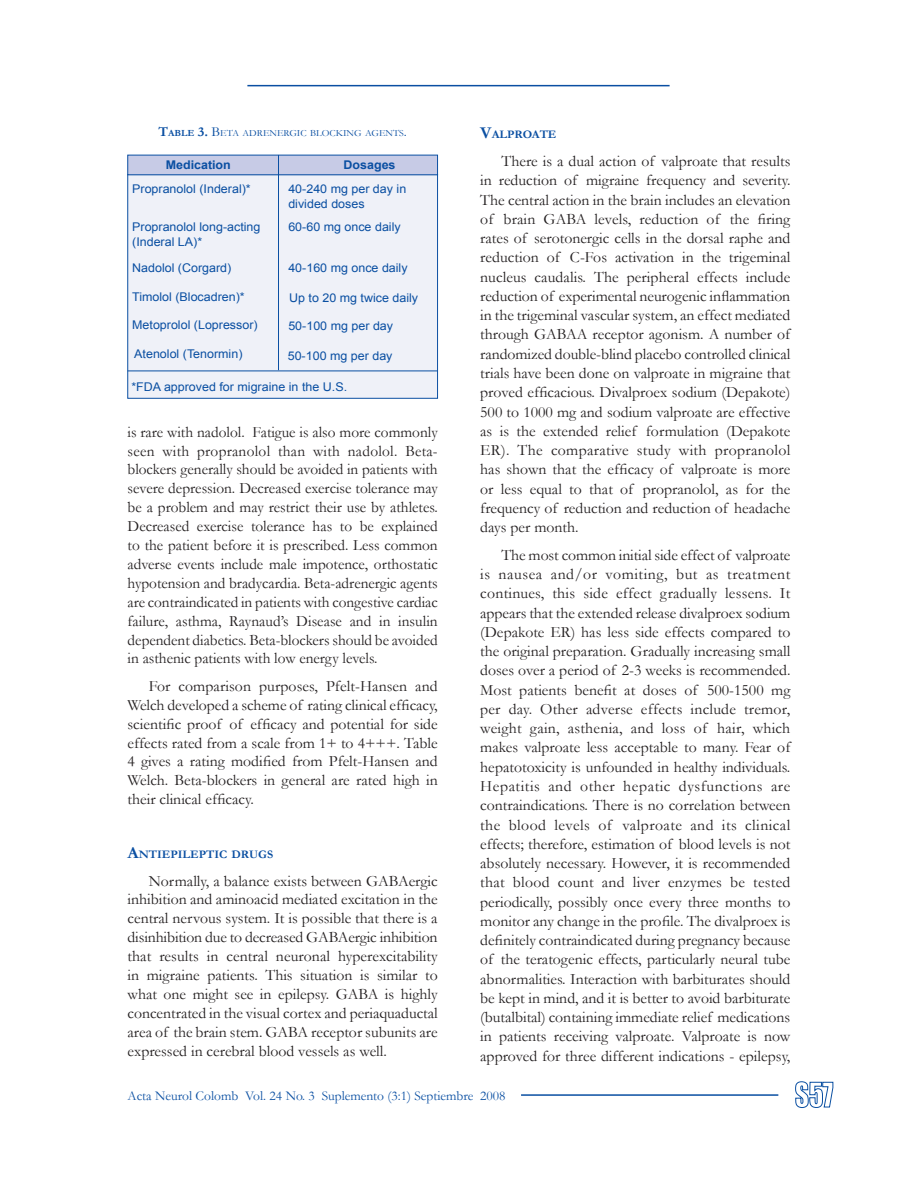
<style>
.page{position:relative;width:918px;height:1188px;background:#fff}
.page>*{position:absolute;margin:0;border:0;box-sizing:border-box;transform-origin:0 0}
.t1{font:15.75px/19.2px "Garamond";color:#231f20;text-align:justify}
.t2{font:13.5px "Garamond";color:#0a4fa2}
.t3{font:12px/15px "Arial";color:#0a4fa2;scale:1.04 1}
.t4{font:700 12px "Arial";color:#0a4fa2;scale:1.04 1}
.t5{font:700 11.55px "Garamond";color:#0a4fa2;scale:1.04 1}
.t6{font:9.45px "Garamond";color:#0a4fa2;scale:1.04 1}
.s1{font-weight:700;font-size:13.5px}
.s2{font-weight:700}
.s3{font-size:13.5px}
.s4{font-size:16.5px}
</style>
<div class="page">
<svg style="left:795px;top:1081px;width:38px;height:27px"></svg>
<hr style="left:521px;top:1094px;width:257px;height:2px;background:#0a4fa2">
<hr style="left:247px;top:85px;width:423px;height:1px;background:#0a4fa2">
<div style="left:128px;top:174px;width:310px;height:224px;background:#eff1f8"></div>
<div style="left:128px;top:155px;width:310px;height:20px;background:#c7cbe6;border:1px solid #0a4fa2"></div>
<hr style="left:278px;top:155px;width:1px;height:215px;background:#0a4fa2">
<hr style="left:128px;top:371px;width:310px;height:1px;background:#0a4fa2">
<p class="t6" style="left:158px;top:127px;width:240px"><span class="s1">T</span><span class="s2">ABLE</span> <span class="s1">3.</span> <span class="s3">B</span>ETA ADRENERGIC BLOCKING AGENTS<span class="s3">.</span></p>
<p class="t4" style="left:166px;top:157px;width:64px">Medication</p>
<p class="t4" style="left:344px;top:157px;width:52px">Dosages</p>
<p class="t3" style="left:132px;top:181px;width:116px">Propranolol (Inderal)*</p>
<p class="t3" style="left:288px;top:181px;width:115px">40-240 mg per day in divided doses</p>
<p class="t3" style="left:132px;top:220px;width:125px">Propranolol long-acting (Inderal LA)*</p>
<p class="t3" style="left:288px;top:220px;width:110px">60-60 mg once daily</p>
<p class="t3" style="left:132px;top:260px;width:97px">Nadolol (Corgard)</p>
<p class="t3" style="left:288px;top:261px;width:116px">40-160 mg once daily</p>
<p class="t3" style="left:132px;top:290px;width:110px">Timolol (Blocadren)*</p>
<p class="t3" style="left:289px;top:290px;width:126px">Up to 20 mg twice daily</p>
<p class="t3" style="left:132px;top:317px;width:122px">Metoprolol (Lopressor)</p>
<p class="t3" style="left:288px;top:318px;width:102px">50-100 mg per day</p>
<p class="t3" style="left:134px;top:347px;width:106px">Atenolol (Tenormin)</p>
<p class="t3" style="left:288px;top:349px;width:102px">50-100 mg per day</p>
<p class="t3" style="left:131px;top:379px;width:209px">*FDA approved for migraine in the U.S.</p>
<p class="t1" style="left:128px;top:422px;width:312px">is rare with nadolol. Fatigue is also more commonly seen with propranolol than with nadolol. Beta&shy;blockers generally should be avoided in patients with severe depression. Decreased exercise tolerance may be a problem and may restrict their use by athletes.<br>Decreased exercise tolerance has to be explained to the patient before it is prescribed. Less common adverse events include male impotence, orthostatic hypotension and bradycardia. Beta-adrenergic agents are contraindicated in patients with congestive cardiac failure, asthma, Raynaud’s Disease and in insulin dependent diabetics. Beta-blockers should be avoided in asthenic patients with low energy levels.</p>
<p class="t1" style="left:128px;top:676px;width:312px;text-indent:21px">For comparison purposes, Pfelt-Hansen and Welch developed a scheme of rating clinical efficacy, scientific proof of efficacy and potential for side effects rated from a scale from 1+ to 4+++. Table 4 gives a rating modified from Pfelt-Hansen and Welch. Beta-blockers in general are rated high in their clinical efficacy.</p>
<p class="t5" style="left:128px;top:847px;width:141px"><span class="s4">A</span>NTIEPILEPTIC DRUGS</p>
<p class="t1" style="left:128px;top:871px;width:312px;text-indent:21px">Normally, a balance exists between GABAergic inhibition and aminoacid mediated excitation in the central nervous system. It is possible that there is a disinhibition due to decreased GABAergic inhibition that results in central neuronal hyperexcitability in migraine patients. This situation is similar to what one might see in epilepsy. GABA is highly concentrated in the visual cortex and periaquaductal area of the brain stem. GABA receptor subunits are expressed in cerebral blood vessels as well.</p>
<p class="t5" style="left:480px;top:127px;width:75px"><span class="s4">V</span>ALPROATE</p>
<p class="t1" style="left:480px;top:151px;width:312px;text-indent:21px">There is a dual action of valproate that results in reduction of migraine frequency and severity.<br>The central action in the brain includes an elevation of brain GABA levels, reduction of the firing rates of serotonergic cells in the dorsal raphe and reduction of C-Fos activation in the trigeminal nucleus caudalis. The peripheral effects include reduction of experimental neurogenic inflammation in the trigeminal vascular system, an effect mediated through GABAA receptor agonism. A number of randomized double-blind placebo controlled clinical trials have been done on valproate in migraine that proved efficacious. Divalproex sodium (Depakote)<br>500 to 1000 mg and sodium valproate are effective as is the extended relief formulation (Depakote ER). The comparative study with propranolol has shown that the efficacy of valproate is more or less equal to that of propranolol, as for the frequency of reduction and reduction of headache days per month.</p>
<p class="t1" style="left:480px;top:545px;width:312px;text-indent:21px">The most common initial side effect of valproate is nausea and/or vomiting, but as treatment continues, this side effect gradually lessens. It appears that the extended release divalproex sodium (Depakote ER) has less side effects compared to the original preparation. Gradually increasing small doses over a period of 2-3 weeks is recommended.<br>Most patients benefit at doses of 500-1500 mg per day. Other adverse effects include tremor, weight gain, asthenia, and loss of hair, which makes valproate less acceptable to many. Fear of hepatotoxicity is unfounded in healthy individuals.<br>Hepatitis and other hepatic dysfunctions are contraindications. There is no correlation between the blood levels of valproate and its clinical effects; therefore, estimation of blood levels is not absolutely necessary. However, it is recommended that blood count and liver enzymes be tested periodically, possibly once every three months to monitor any change in the profile. The divalproex is definitely contraindicated during pregnancy because of the teratogenic effects, particularly neural tube abnormalities. Interaction with barbiturates should be kept in mind, and it is better to avoid barbiturate (butalbital) containing immediate relief medications in patients receiving valproate. Valproate is now approved for three different indications - epilepsy,</p>
<p class="t2" style="left:128px;top:1086px;width:380px">Acta Neurol Colomb Vol. 24 No. 3 Suplemento (3:1) Septiembre 2008</p>
</div>
